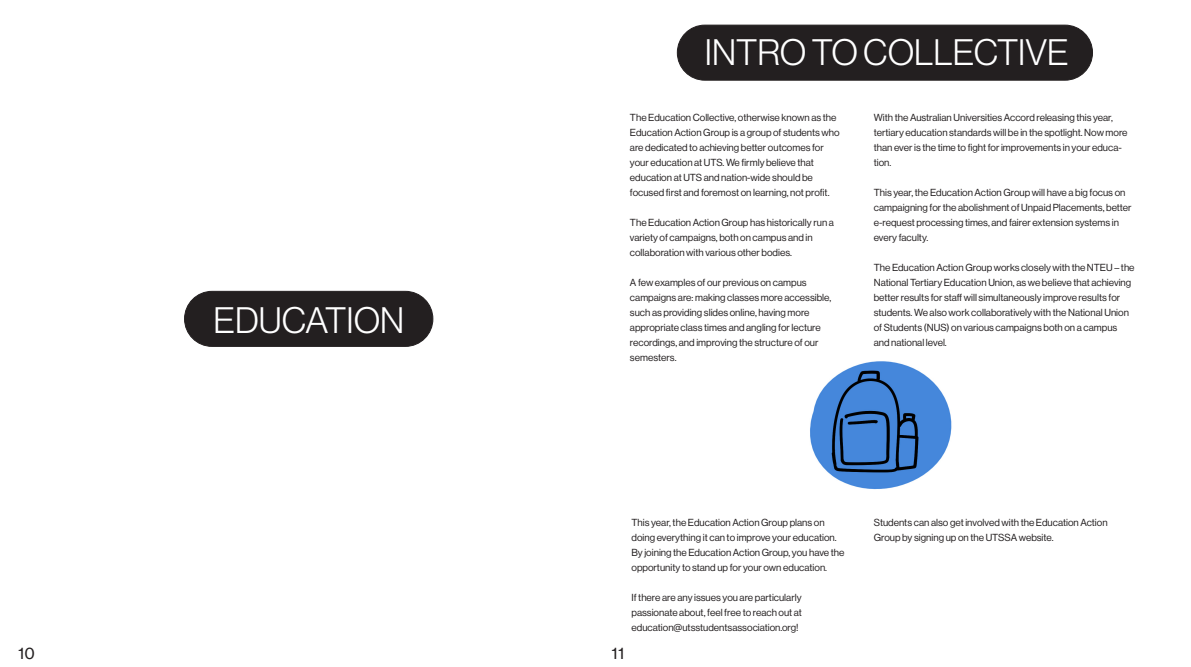
<style>
.page{position:relative;width:1191px;height:667px;background:#fff}
.page>*{position:absolute;margin:0;border:0;box-sizing:border-box;transform-origin:0 0}
.t1{font:36px "N Haas Grotesk DS Pro 45 Lt";color:#fff}
.t2{font:15px "N Haas Grotesk TX Pro 55 Rg";color:#231f20}
.t3{font:10px/15px "N Haas Grotesk DS Pro 55 Rg";color:#231f20}
</style>
<div class="page">
<div style="left:184px;top:291px;width:249px;height:55px;background:#231f20;border-radius:27px"></div>
<div style="left:184px;top:290px;width:249px;height:56px;border:1px solid #231f20;border-radius:27px"></div>
<div style="left:677px;top:25px;width:415px;height:55px;background:#231f20;border-radius:27px"></div>
<div style="left:677px;top:25px;width:416px;height:56px;border:1px solid #231f20;border-radius:27px"></div>
<img style="left:810px;top:361px;width:142px;height:129px">
<p class="t1" style="left:214px;top:299px;width:192px">EDUCATION</p>
<p class="t1" style="left:705px;top:32px;width:365px">INTRO TO COLLECTIVE</p>
<p class="t3" style="left:630px;top:110px;width:211px">The Education Collective, otherwise known as the Education Action Group is a group of students who are dedicated to achieving better outcomes for your education at UTS. We firmly believe that</p>
<p class="t3" style="left:630px;top:170px;width:184px">education at UTS and nation-wide should be</p>
<p class="t3" style="left:630px;top:185px;width:201px">focused first and foremost on learning, not profit.</p>
<p class="t3" style="left:630px;top:215px;width:205px">The Education Action Group has historically run a variety of campaigns, both on campus and in</p>
<p class="t3" style="left:630px;top:245px;width:164px">collaboration with various other bodies.</p>
<p class="t3" style="left:630px;top:275px;width:178px">A few examples of our previous on campus</p>
<p class="t3" style="left:630px;top:290px;width:203px">campaigns are: making classes more accessible, such as providing slides online, having more</p>
<p class="t3" style="left:630px;top:320px;width:192px">appropriate class times and angling for lecture recordings, and improving the structure of our semesters.</p>
<p class="t3" style="left:873px;top:110px;width:255px">With the Australian Universities Accord releasing this year, tertiary education standards will be in the spotlight. Now more than ever is the time to fight for improvements in your educa&shy;tion.</p>
<p class="t3" style="left:873px;top:185px;width:259px">This year, the Education Action Group will have a big focus on campaigning for the abolishment of Unpaid Placements, better e-request processing times, and fairer extension systems in every faculty.</p>
<p class="t3" style="left:873px;top:260px;width:262px">The Education Action Group works closely with the NTEU – the National Tertiary Education Union, as we believe that achieving better results for staff will simultaneously improve results for students. We also work collaboratively with the National Union of Students (NUS) on various campaigns both on a campus and national level.</p>
<p class="t3" style="left:631px;top:515px;width:207px">This year, the Education Action Group plans on doing everything it can to improve your education.</p>
<p class="t3" style="left:631px;top:545px;width:214px">By joining the Education Action Group, you have the opportunity to stand up for your own education.</p>
<p class="t3" style="left:631px;top:590px;width:172px">If there are any issues you are particularly</p>
<p class="t3" style="left:631px;top:605px;width:172px">passionate about, feel free to reach out at</p>
<p class="t3" style="left:631px;top:620px;width:169px">education@utsstudentsassociation.org!</p>
<p class="t3" style="left:873px;top:515px;width:235px">Students can also get involved with the Education Action<br>Group by signing up on the UTSSA website.</p>
<h2 class="t2" style="left:18px;top:643px;width:18px">10</h2>
<h2 class="t2" style="left:611px;top:643px;width:14px">11</h2>
</div>
